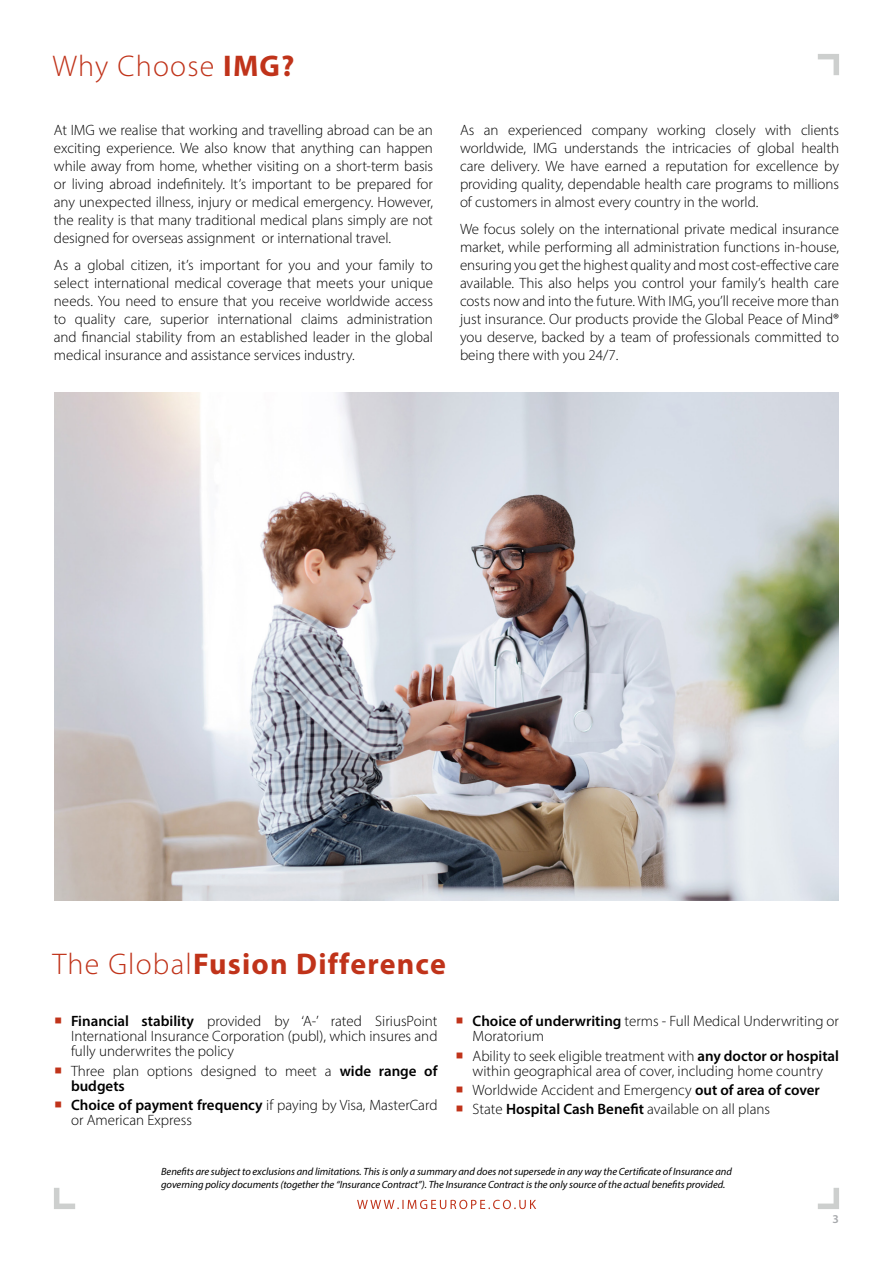
<style>
.page{position:relative;width:893px;height:1263px;background:#fff}
.page>*{position:absolute;margin:0;border:0;box-sizing:border-box;transform-origin:0 0}
.t1{font:700 30px "Myriad Pro";letter-spacing:.04em;color:#c0331a}
.t2{font:300 30px "Myriad Pro";letter-spacing:.04em;color:#c0331a}
.t3{font:300 15px/18px "Myriad Pro";color:#000;text-align:justify}
.t4{font:600 12px "Myriad Pro";color:#a7a9ac}
.t5{font:italic 10.5px/12.6px "Myriad Pro";letter-spacing:-.005em;color:#000}
.s1{font-weight:700}
.s2{font-weight:300}
.s3{font-weight:600}
</style>
<div class="page">
<svg style="left:357px;top:1200px;width:179px;height:9px"></svg>
<svg style="left:54px;top:1188px;width:21px;height:21px"></svg>
<svg style="left:818px;top:1188px;width:21px;height:21px"></svg>
<svg style="left:818px;top:54px;width:21px;height:21px"></svg>
<img style="left:54px;top:393px;width:785px;height:507px">
<h1 class="t2" style="left:52px;top:48px;width:244px">Why Choose <span class="s1">IMG?</span></h1>
<p class="t3" style="left:54px;top:121px;width:381px">At IMG we realise that working and travelling abroad can be an exciting experience. We also know that anything can happen while away from home, whether visiting on a short-term basis or living abroad indefinitely. It’s important to be prepared for any unexpected illness, injury or medical emergency. However, the reality is that many traditional medical plans simply are not designed for overseas assignment or international travel.</p>
<p class="t3" style="left:54px;top:255px;width:381px">As a global citizen, it’s important for you and your family to select international medical coverage that meets your unique needs. You need to ensure that you receive worldwide access to quality care, superior international claims administration and financial stability from an established leader in the global medical insurance and assistance services industry.</p>
<p class="t3" style="left:460px;top:121px;width:381px">As an experienced company working closely with clients worldwide, IMG understands the intricacies of global health care delivery. We have earned a reputation for excellence by providing quality, dependable health care programs to millions of customers in almost every country in the world.</p>
<p class="t3" style="left:460px;top:219px;width:381px">We focus solely on the international private medical insurance market, while performing all administration functions in-house, ensuring you get the highest quality and most cost-effective care available. This also helps you control your family’s health care costs now and into the future. With IMG, you’ll receive more than just insurance. Our products provide the Global Peace of Mind® you deserve, backed by a team of professionals committed to being there with you 24/7.</p>
<h1 class="t1" style="left:52px;top:945px;width:395px"><span class="s2">The Global</span>Fusion Difference</h1>
<p class="t3" style="left:71px;top:1014px;width:368px;line-height:15px"><span class="s3">Financial stability</span> provided by ‘A-’ rated SiriusPoint International Insurance Corporation (publ), which insures and fully underwrites the policy</p>
<p class="t3" style="left:71px;top:1063px;width:368px;line-height:15px">Three plan options designed to meet a <span class="s3">wide range of budgets</span></p>
<p class="t3" style="left:71px;top:1097px;width:368px;line-height:15px"><span class="s3">Choice of payment frequency</span> if paying by Visa, MasterCard or American Express</p>
<p class="t3" style="left:473px;top:1014px;width:368px;line-height:15px"><span class="s3">Choice of underwriting</span> terms - Full Medical Underwriting or<br>Moratorium</p>
<p class="t3" style="left:473px;top:1048px;width:368px;line-height:15px">Ability to seek eligible treatment with <span class="s3">any doctor or hospital </span>within geographical area of cover, including home country</p>
<p class="t3" style="left:473px;top:1080px;width:349px;line-height:19.2px">Worldwide Accident and Emergency <span class="s3">out of area of cover<br></span>State <span class="s3">Hospital Cash Benefit</span> available on all plans</p>
<p class="t5" style="left:161px;top:1165px;width:572px">Benefits are subject to exclusions and limitations. This is only a summary and does not supersede in any way the Certificate of Insurance and governing policy documents (together the “Insurance Contract”). The Insurance Contract is the only source of the actual benefits provided.</p>
<p class="t4" style="left:832px;top:1212px;width:8px">3</p>
</div>
